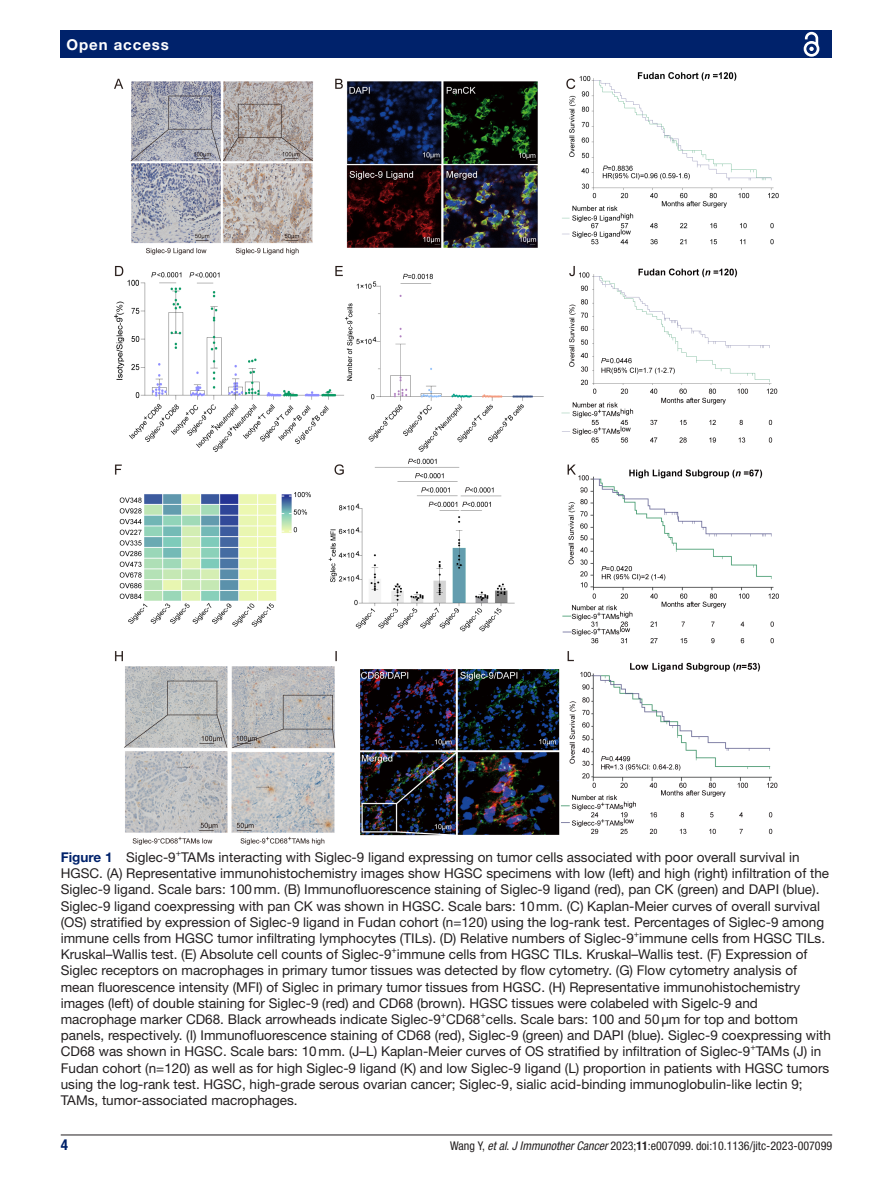
<style>
.page{position:relative;width:893px;height:1191px;background:#fff}
.page>*{position:absolute;margin:0;border:0;box-sizing:border-box;transform-origin:0 0}
.t1{font:700 15px "Helvetica Neue LT Std";letter-spacing:.065em;color:#fff}
.t2{font:700 condensed 15px "Helvetica Neue LT Std";color:#00226b}
.t3{font:13.5px/16.2px "Helvetica Neue LT Std";color:#231f20}
.t4{font:condensed 12px "Helvetica Neue LT Std";color:#231f20}
.t5{font:9px "Helvetica Neue LT Std";color:#231f20}
.s1{font-weight:700;color:#00226b}
.s2{font-style:italic}
.s3{font-weight:700}
</style>
<div class="page">
<hr style="left:61px;top:1134px;width:771px;height:1px;background:#231f20">
<div style="left:61px;top:31px;width:771px;height:27px;background:#00226b"></div>
<svg style="left:803px;top:31px;width:17px;height:26px"></svg>
<img style="left:114px;top:73px;width:665px;height:771px">
<p class="t1" style="left:66px;top:35px;width:104px">Open access</p>
<p class="t3" style="left:61px;top:849px;width:770px"><span class="s1">Figure 1</span> Siglec-9<sup>+</sup>TAMs interacting with Siglec-9 ligand expressing on tumor cells associated with poor overall survival in HGSC. (A) Representative immunohistochemistry images show HGSC specimens with low (left) and high (right) infiltration of the Siglec-9 ligand. Scale bars: 100mm. (B) Immunofluorescence staining of Siglec-9 ligand (red), pan CK (green) and DAPI (blue).<br>Siglec-9 ligand coexpressing with pan CK was shown in HGSC. Scale bars: 10mm. (C) Kaplan-Meier curves of overall survival (OS) stratified by expression of Siglec-9 ligand in Fudan cohort (n=120) using the log-rank test. Percentages of Siglec-9 among immune cells from HGSC tumor infiltrating lymphocytes (TILs). (D) Relative numbers of Siglec-9<sup>+</sup>immune cells from HGSC TILs.<br>Kruskal–Wallis test. (E) Absolute cell counts of Siglec-9 immune cells from HGSC TILs. Kruskal–Wallis test. (F) Expression of</p>
<p class="t5" style="left:392px;top:944px;width:7px">+</p>
<p class="t3" style="left:61px;top:962px;width:741px">Siglec receptors on macrophages in primary tumor tissues was detected by flow cytometry. (G) Flow cytometry analysis of mean fluorescence intensity (MFI) of Siglec in primary tumor tissues from HGSC. (H) Representative immunohistochemistry images (left) of double staining for Siglec-9 (red) and CD68 (brown). HGSC tissues were colabeled with Sigelc-9 and macrophage marker CD68. Black arrowheads indicate Siglec-9<sup>+</sup>CD68 cells. Scale bars: 100 and 50µm for top and bottom</p>
<p class="t5" style="left:480px;top:1009px;width:7px">+</p>
<p class="t3" style="left:61px;top:1027px;width:772px">panels, respectively. (I) Immunofluorescence staining of CD68 (red), Siglec-9 (green) and DAPI (blue). Siglec-9 coexpressing with<br>CD68 was shown in HGSC. Scale bars: 10mm. (J–L) Kaplan-Meier curves of OS stratified by infiltration of Siglec-9 TAMs (J) in</p>
<p class="t5" style="left:750px;top:1041px;width:7px">+</p>
<p class="t3" style="left:61px;top:1059px;width:770px">Fudan cohort (n=120) as well as for high Siglec-9 ligand (K) and low Siglec-9 ligand (L) proportion in patients with HGSC tumors using the log-rank test. HGSC, high-grade serous ovarian cancer; Siglec-9, sialic acid-binding immunoglobulin-like lectin 9;<br>TAMs, tumor-associated macrophages.</p>
<p class="t2" style="left:61px;top:1135px;width:9px">4</p>
<p class="t4" style="left:450px;top:1138px;width:383px">Wang Y, <span class="s2">et al</span>. <span class="s2">J Immunother Cancer</span> 2023;<span class="s3">11</span>:e007099. doi:10.1136/jitc-2023-007099</p>
</div>
